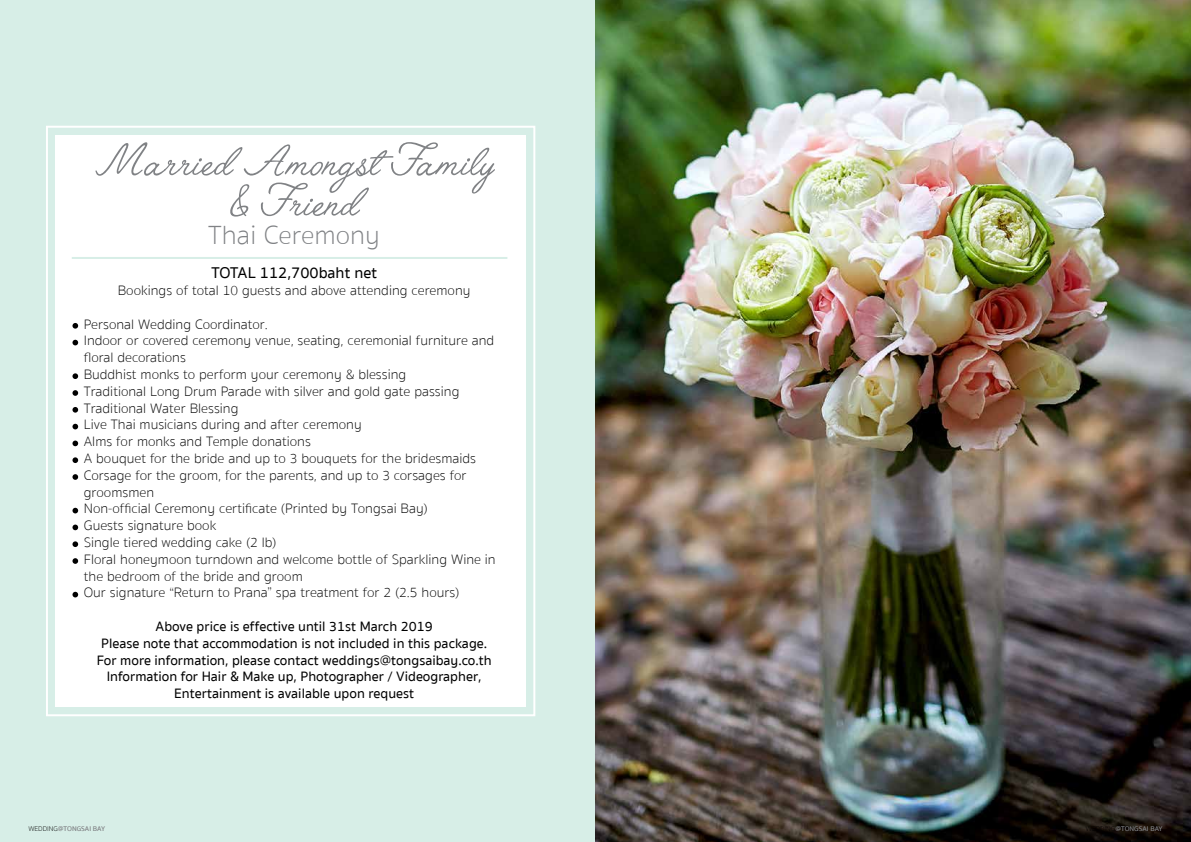
<style>
.page{position:relative;width:1191px;height:842px;background:#fff}
.page>*{position:absolute;margin:0;border:0;box-sizing:border-box;transform-origin:0 0}
.t1{font:55px/40.4px "Angelface";color:#808285;text-align:center}
.t2{font:100 27px "Sukhumvit Set";color:#808285}
.t3{font:500 16px "Sukhumvit Set";color:#000}
.t4{font:100 14px/16.8px "Sukhumvit Set";color:#000}
.t5{font:500 14px/16.8px "Sukhumvit Set";color:#000;text-align:center}
.t6{font:600 7px "Sukhumvit Set";color:#808285}
.s1{font-weight:100;color:#000}
</style>
<div class="page">
<div style="left:0;top:0;width:595px;height:842px;background:#d7eee7"></div>
<img style="left:595px;top:0;width:596px;height:842px">
<div style="left:55px;top:135px;width:471px;height:572px;background:#fff"></div>
<div style="left:46px;top:126px;width:489px;height:590px;border:2px solid #fff"></div>
<svg style="left:72px;top:323px;width:6px;height:6px"></svg>
<svg style="left:72px;top:340px;width:6px;height:5px"></svg>
<svg style="left:72px;top:373px;width:6px;height:6px"></svg>
<svg style="left:72px;top:390px;width:6px;height:6px"></svg>
<svg style="left:72px;top:407px;width:6px;height:6px"></svg>
<svg style="left:72px;top:424px;width:6px;height:5px"></svg>
<svg style="left:72px;top:441px;width:6px;height:5px"></svg>
<svg style="left:72px;top:457px;width:6px;height:6px"></svg>
<svg style="left:72px;top:474px;width:6px;height:6px"></svg>
<svg style="left:72px;top:508px;width:6px;height:5px"></svg>
<svg style="left:72px;top:525px;width:6px;height:5px"></svg>
<svg style="left:72px;top:541px;width:6px;height:6px"></svg>
<svg style="left:72px;top:558px;width:6px;height:6px"></svg>
<svg style="left:72px;top:592px;width:6px;height:5px"></svg>
<hr style="left:72px;top:257px;width:435px;height:2px;background:#d7eee7">
<h1 class="t1" style="left:95px;top:144px;width:400px">Married Amongst Family &amp; Friend</h1>
<h2 class="t2" style="left:208px;top:217px;width:173px">Thai Ceremony</h2>
<p class="t3" style="left:211px;top:262px;width:167px">TOTAL 112,700baht net</p>
<p class="t4" style="left:118px;top:282px;width:354px">Bookings of total 10 guests and above attending ceremony</p>
<p class="t4" style="left:84px;top:316px;width:413px">Personal Wedding Coordinator.<br>Indoor or covered ceremony venue, seating, ceremonial furniture and floral decorations<br>Buddhist monks to perform your ceremony &amp; blessing<br>Traditional Long Drum Parade with silver and gold gate passing Traditional Water Blessing<br>Live Thai musicians during and after ceremony<br>Alms for monks and Temple donations<br>A bouquet for the bride and up to 3 bouquets for the bridesmaids Corsage for the groom, for the parents, and up to 3 corsages for groomsmen<br>Non-official Ceremony certificate (Printed by Tongsai Bay)<br>Guests signature book<br>Single tiered wedding cake (2 lb)<br>Floral honeymoon turndown and welcome bottle of Sparkling Wine in the bedroom of the bride and groom<br>Our signature “Return to Prana” spa treatment for 2 (2.5 hours)</p>
<p class="t5" style="left:97px;top:618px;width:396px">Above price is effective until 31st March 2019<br>Please note that accommodation is not included in this package.<br>For more information, please contact weddings@tongsaibay.co.th Information for Hair &amp; Make up, Photographer / Videographer, Entertainment is available upon request</p>
<p class="t6" style="left:28px;top:823px;width:78px"><span class="s1">WEDDING</span>@TONGSAI BAY</p>
<p class="t6" style="left:1086px;top:823px;width:78px"><span class="s1">WEDDING</span>@TONGSAI BAY</p>
</div>
